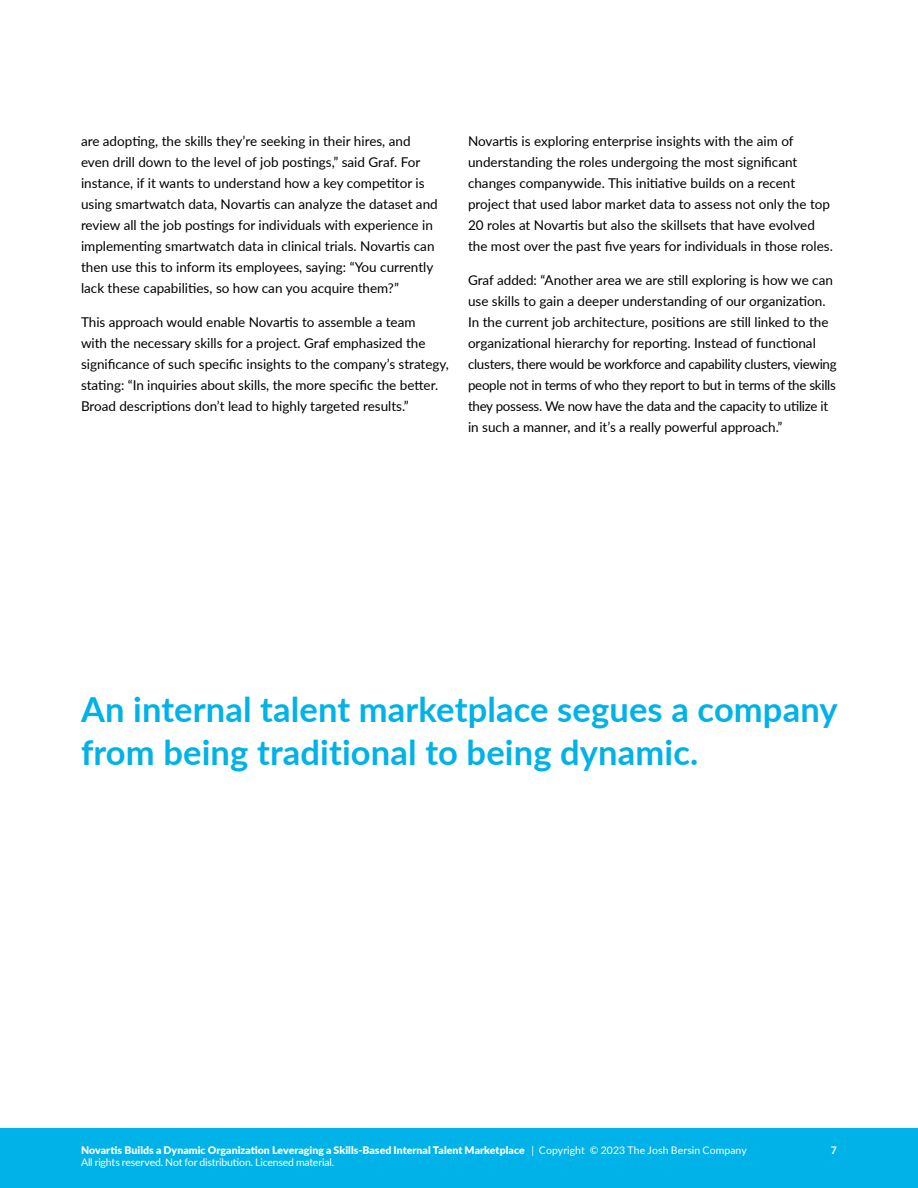
<style>
.page{position:relative;width:918px;height:1188px;background:#fff}
.page>*{position:absolute;margin:0;border:0;box-sizing:border-box;transform-origin:0 0}
.Call_Out{font:700 34.5px/43.5px "Lato";letter-spacing:.005em;color:#00b2e7}
.Body_Text{font:13.5px/21px "Lato";color:#000}
.t1{font:900 10.5px "Lato";letter-spacing:.005em;color:#fff}
.t2{font:10.5px "Lato";letter-spacing:-.015em;color:#fff}
.t3{font:700 10.5px "Lato";color:#fff}
.s1{font-weight:400}
</style>
<div class="page">
<div style="left:0;top:1128px;width:918px;height:60px;background:#00b2e7"></div>
<p class="Body_Text" style="left:81px;top:130px;width:358px">are adopting, the skills they’re seeking in their hires, and even drill down to the level of job postings,” said Graf. For instance, if it wants to understand how a key competitor is using smartwatch data, Novartis can analyze the dataset and review all the job postings for individuals with experience in implementing smartwatch data in clinical trials. Novartis can then use this to inform its employees, saying: “You currently lack these capabilities, so how can you acquire them?”</p>
<p class="Body_Text" style="left:81px;top:311px;width:370px">This approach would enable Novartis to assemble a team<br>with the necessary skills for a project. Graf emphasized the significance of such specific insights to the company’s strategy, stating: “In inquiries about skills, the more specific the better.<br>Broad descriptions don’t lead to highly targeted results.”</p>
<p class="Body_Text" style="left:468px;top:130px;width:366px">Novartis is exploring enterprise insights with the aim of understanding the roles undergoing the most significant changes companywide. This initiative builds on a recent project that used labor market data to assess not only the top 20 roles at Novartis but also the skillsets that have evolved the most over the past five years for individuals in those roles.</p>
<p class="Body_Text" style="left:468px;top:269px;width:370px">Graf added: “Another area we are still exploring is how we can use skills to gain a deeper understanding of our organization.<br>In the current job architecture, positions are still linked to the organizational hierarchy for reporting. Instead of functional clusters, there would be workforce and capability clusters, viewing people not in terms of who they report to but in terms of the skills they possess. We now have the data and the capacity to utilize it in such a manner, and it’s a really powerful approach.”</p>
<p class="Call_Out" style="left:81px;top:686px;width:758px">An internal talent marketplace segues a company from being traditional to being dynamic.</p>
<p class="t1" style="left:81px;top:1142px;width:667px">Novartis Builds a Dynamic Organization Leveraging a Skills-Based Internal Talent Marketplace <span class="s1">| Copyright © 2023 The Josh Bersin Company</span></p>
<p class="t3" style="left:831px;top:1142px;width:8px">7</p>
<p class="t2" style="left:81px;top:1155px;width:255px">All rights reserved. Not for distribution. Licensed material.</p>
</div>
